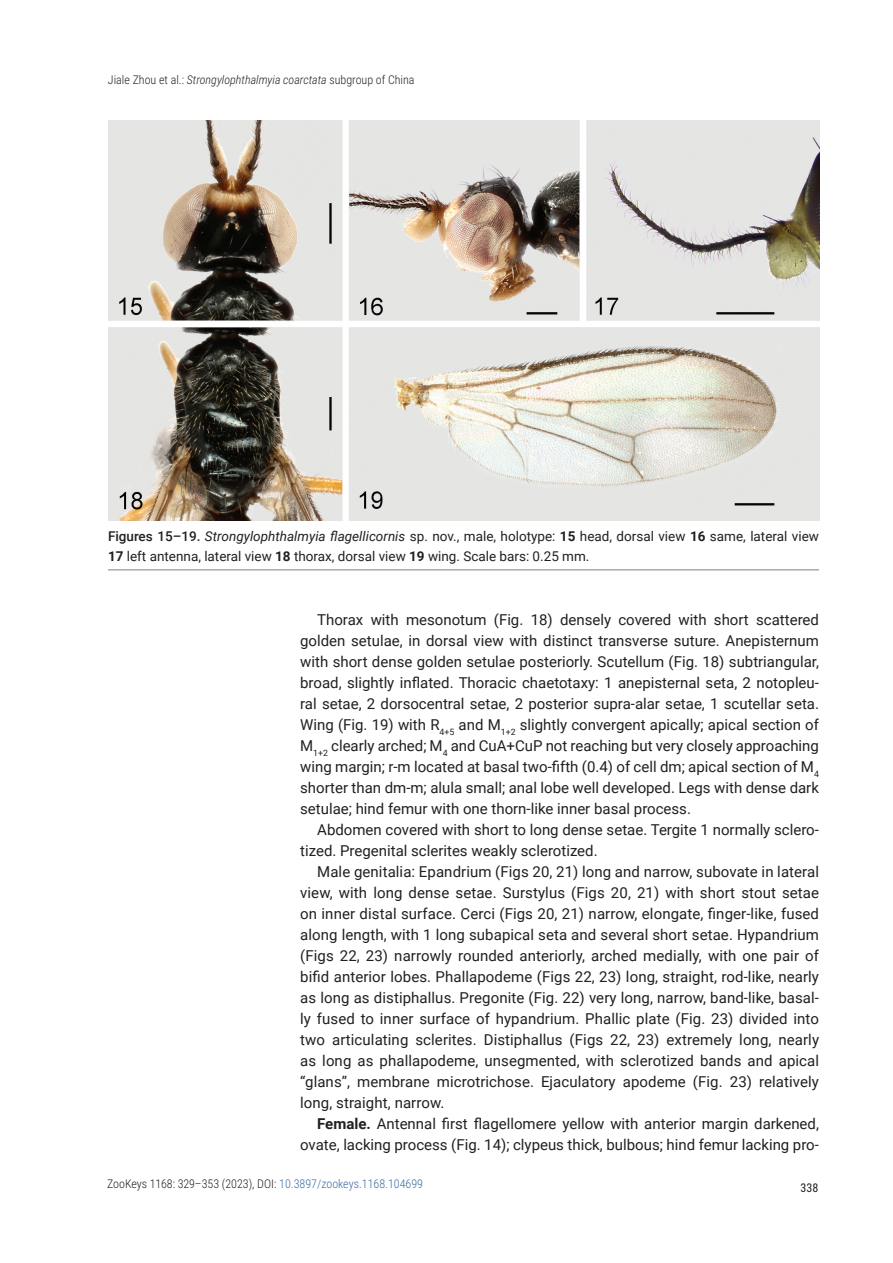
<style>
.page{position:relative;width:893px;height:1263px;background:#fff}
.page>*{position:absolute;margin:0;border:0;box-sizing:border-box;transform-origin:0 0}
.t1{font:15px/21px "Roboto";color:#231f20;text-align:justify}
.t2{font:13.5px/19.8px "Roboto";color:#231f20}
.t3{font:300 12px "Roboto Condensed";color:#231f20}
.t4{font:12px "Roboto Condensed";color:#231f20}
.s1{font-style:italic}
.s2{font-weight:500}
.s3{font-weight:700}
.s4{color:#376ba5}
</style>
<div class="page">
<img style="left:108px;top:121px;width:711px;height:399px">
<hr style="left:108px;top:569px;width:711px;height:2px;background:#a8a9ad">
<p class="t3" style="left:108px;top:71px;width:308px">Jiale Zhou et al.: <span class="s1">Strongylophthalmyia coarctata</span> subgroup of China</p>
<p class="t2" style="left:108px;top:525px;width:712px"><span class="s2">Figures 15–19.</span> <span class="s1">Strongylophthalmyia flagellicornis</span> sp. nov., male, holotype: <span class="s3">15</span> head, dorsal view <span class="s3">16</span> same, lateral view<br><span class="s3">17</span> left antenna, lateral view <span class="s3">18</span> thorax, dorsal view <span class="s3">19</span> wing. Scale bars: 0.25 mm.</p>
<p class="t1" style="left:300px;top:608px;width:520px;text-indent:17px">Thorax with mesonotum (Fig. 18) densely covered with short scattered golden setulae, in dorsal view with distinct transverse suture. Anepisternum with short dense golden setulae posteriorly. Scutellum (Fig. 18) subtriangular, broad, slightly inflated. Thoracic chaetotaxy: 1 anepisternal seta, 2 notopleu&shy;ral setae, 2 dorsocentral setae, 2 posterior supra-alar setae, 1 scutellar seta.<br>Wing (Fig. 19) with R<sub>4+5</sub> and M<sub>1+2</sub> slightly convergent apically; apical section of M<sub>1+2</sub> clearly arched; M<sub>4</sub> and CuA+CuP not reaching but very closely approaching wing margin; r-m located at basal two-fifth (0.4) of cell dm; apical section of M<sub>4 </sub>shorter than dm-m; alula small; anal lobe well developed. Legs with dense dark setulae; hind femur with one thorn-like inner basal process.</p>
<p class="t1" style="left:300px;top:818px;width:520px;text-indent:17px">Abdomen covered with short to long dense setae. Tergite 1 normally sclero&shy;tized. Pregenital sclerites weakly sclerotized.</p>
<p class="t1" style="left:300px;top:860px;width:520px;text-indent:17px">Male genitalia: Epandrium (Figs 20, 21) long and narrow, subovate in lateral view, with long dense setae. Surstylus (Figs 20, 21) with short stout setae on inner distal surface. Cerci (Figs 20, 21) narrow, elongate, finger-like, fused along length, with 1 long subapical seta and several short setae. Hypandrium (Figs 22, 23) narrowly rounded anteriorly, arched medially, with one pair of bifid anterior lobes. Phallapodeme (Figs 22, 23) long, straight, rod-like, nearly as long as distiphallus. Pregonite (Fig. 22) very long, narrow, band-like, basal&shy;ly fused to inner surface of hypandrium. Phallic plate (Fig. 23) divided into two articulating sclerites. Distiphallus (Figs 22, 23) extremely long, nearly as long as phallapodeme, unsegmented, with sclerotized bands and apical “glans”, membrane microtrichose. Ejaculatory apodeme (Fig. 23) relatively long, straight, narrow.</p>
<p class="t1" style="left:300px;top:1112px;width:520px;text-align:right"><span class="s3">Female.</span> Antennal first flagellomere yellow with anterior margin darkened, ovate, lacking process (Fig. 14); clypeus thick, bulbous; hind femur lacking pro-</p>
<p class="t3" style="left:107px;top:1175px;width:318px">ZooKeys 1168: 329–353 (2023), DOI: <span class="s4">10.3897/zookeys.1168.104699</span></p>
<p class="t4" style="left:801px;top:1179px;width:19px">338</p>
</div>
